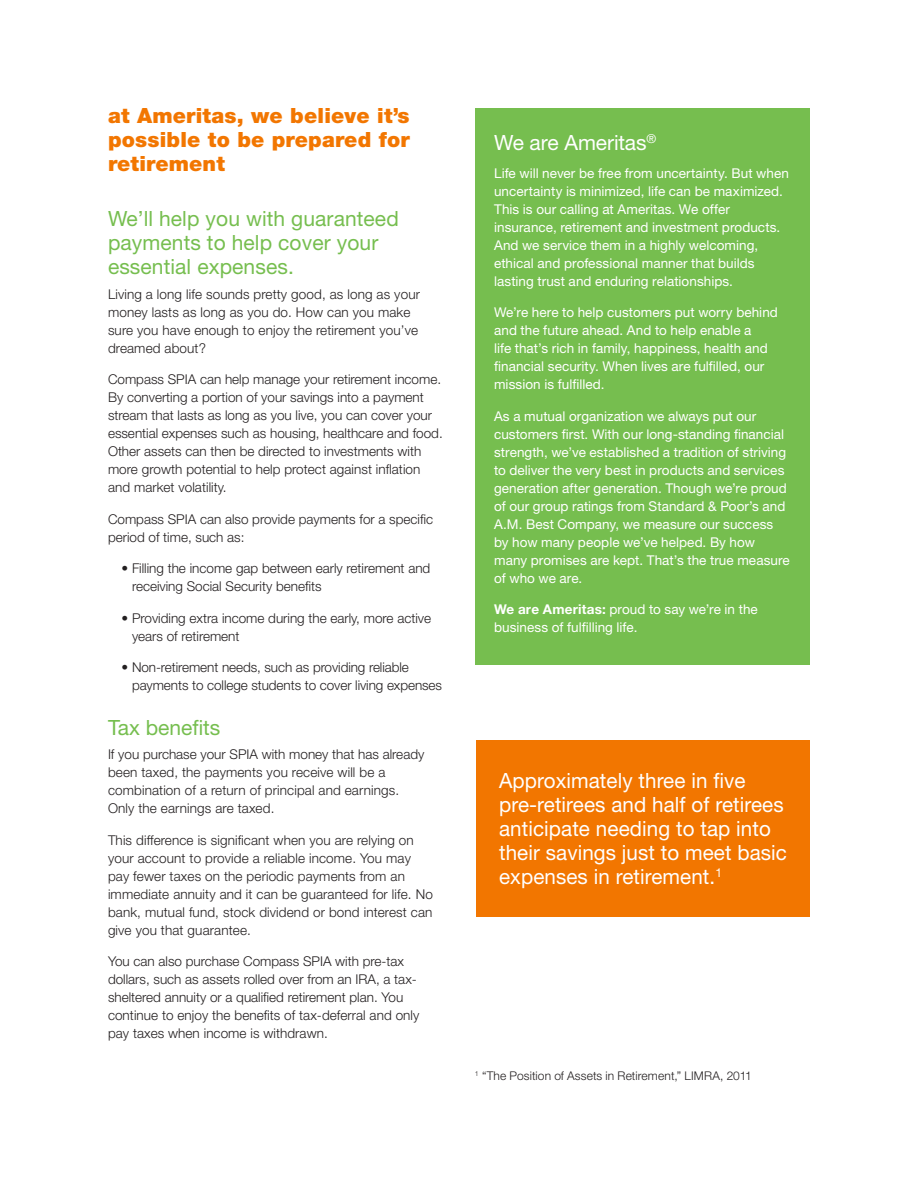
<style>
.page{position:relative;width:918px;height:1188px;background:#fff}
.page>*{position:absolute;margin:0;border:0;box-sizing:border-box;transform-origin:0 0}
.t1{font:21px/24px "Helvetica Neue LT Std";letter-spacing:.005em;color:#fff}
.t2{font:21px/24px "Helvetica Neue LT Std";letter-spacing:.005em;color:#76be4f}
.t3{font:900 21px/24px "Helvetica Neue LT Std";letter-spacing:.01em;color:#f27600;text-align:justify}
.t4{font:300 13.5px/18px "Helvetica Neue LT Std";color:#231f20}
.t5{font:13.5px/18px "Helvetica Neue LT Std";letter-spacing:.005em;color:#fff}
.t6{font:300 12px "Helvetica Neue LT Std";letter-spacing:.01em;color:#231f20}
.s1{font-weight:700}
</style>
<div class="page">
<div style="left:475px;top:108px;width:335px;height:556px;background:#76be4f"></div>
<div style="left:476px;top:740px;width:334px;height:177px;background:#f27600"></div>
<h1 class="t3" style="left:108px;top:103px;width:303px">at Ameritas, we believe it’s possible to be prepared for retirement</h1>
<h1 class="t2" style="left:108px;top:206px;width:292px">We’ll help you with guaranteed payments to help cover your essential expenses.</h1>
<p class="t4" style="left:108px;top:285px;width:313px">Living a long life sounds pretty good, as long as your money lasts as long as you do. How can you make sure you have enough to enjoy the retirement you’ve dreamed about?</p>
<p class="t4" style="left:108px;top:370px;width:336px">Compass SPIA can help manage your retirement income.<br>By converting a portion of your savings into a payment stream that lasts as long as you live, you can cover your essential expenses such as housing, healthcare and food.<br>Other assets can then be directed to investments with more growth potential to help protect against inflation and market volatility.</p>
<p class="t4" style="left:108px;top:510px;width:327px">Compass SPIA can also provide payments for a specific period of time, such as:</p>
<p class="t4" style="left:132px;top:559px;width:300px;text-indent:-11px">• Filling the income gap between early retirement and receiving Social Security benefits</p>
<p class="t4" style="left:132px;top:609px;width:301px;text-indent:-11px">• Providing extra income during the early, more active years of retirement</p>
<p class="t4" style="left:132px;top:658px;width:312px;text-indent:-11px">• Non-retirement needs, such as providing reliable payments to college students to cover living expenses</p>
<h1 class="t2" style="left:108px;top:715px;width:114px">Tax benefits</h1>
<p class="t4" style="left:108px;top:745px;width:318px">If you purchase your SPIA with money that has already been taxed, the payments you receive will be a combination of a return of principal and earnings.<br>Only the earnings are taxed.</p>
<p class="t4" style="left:108px;top:831px;width:326px">This difference is significant when you are relying on your account to provide a reliable income. You may pay fewer taxes on the periodic payments from an immediate annuity and it can be guaranteed for life. No bank, mutual fund, stock dividend or bond interest can give you that guarantee.</p>
<p class="t4" style="left:108px;top:952px;width:313px">You can also purchase Compass SPIA with pre-tax dollars, such as assets rolled over from an IRA, a tax&shy;sheltered annuity or a qualified retirement plan. You continue to enjoy the benefits of tax-deferral and only pay taxes when income is withdrawn.</p>
<h1 class="t1" style="left:494px;top:130px;width:164px">We are Ameritas<sup>®</sup></h1>
<p class="t5" style="left:494px;top:164px;width:296px">Life will never be free from uncertainty. But when uncertainty is minimized, life can be maximized.<br>This is our calling at Ameritas. We offer insurance, retirement and investment products.<br>And we service them in a highly welcoming, ethical and professional manner that builds lasting trust and enduring relationships.</p>
<p class="t5" style="left:494px;top:303px;width:285px">We’re here to help customers put worry behind and the future ahead. And to help enable a<br>life that’s rich in family, happiness, health and financial security. When lives are fulfilled, our mission is fulfilled.</p>
<p class="t5" style="left:494px;top:407px;width:297px">As a mutual organization we always put our customers first. With our long-standing financial strength, we’ve established a tradition of striving to deliver the very best in products and services generation after generation. Though we’re proud of our group ratings from Standard &amp; Poor’s and A.M. Best Company, we measure our success by how many people we’ve helped. By how many promises are kept. That’s the true measure of who we are.</p>
<p class="t5" style="left:494px;top:600px;width:265px"><span class="s1">We are Ameritas:</span> proud to say we’re in the business of fulfilling life.</p>
<h1 class="t1" style="left:499px;top:768px;width:289px">Approximately three in five pre-retirees and half of retirees anticipate needing to tap into their savings just to meet basic expenses in retirement.<sup>1</sup></h1>
<p class="t6" style="left:475px;top:1068px;width:278px"><sup>1</sup> “The Position of Assets in Retirement,” LIMRA, 2011</p>
</div>
